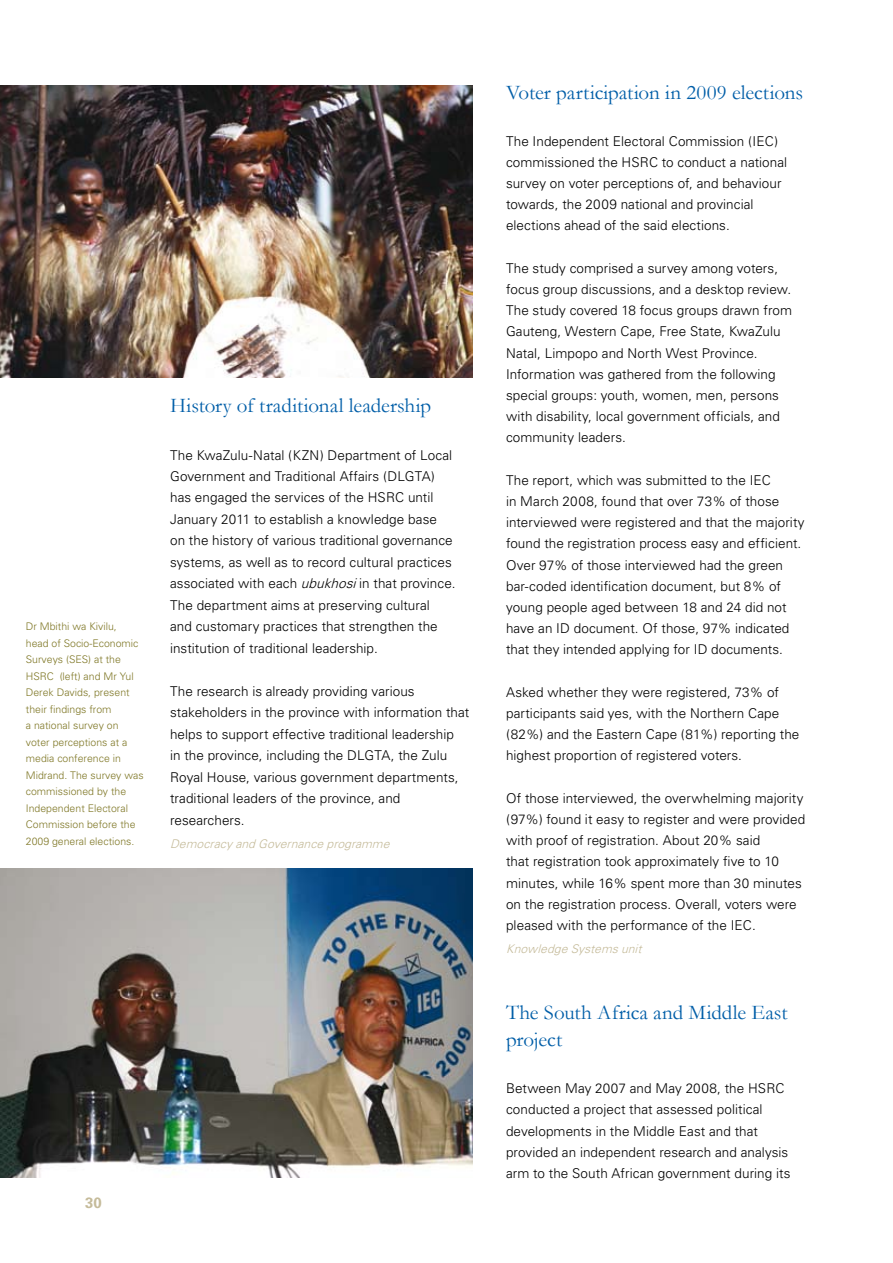
<style>
.page{position:relative;width:893px;height:1263px;background:#fff}
.page>*{position:absolute;margin:0;border:0;box-sizing:border-box;transform-origin:0 0}
.t1{font:21px/27.2px "Garamond";color:#005ea8}
.t2{font:700 15px "Univers";color:#c5bb9a}
.t3{font:300 13.5px/21.1px "Univers";letter-spacing:.005em;color:#000}
.t4{font:italic 300 12px "Univers";color:#c5bb9a}
.t5{font:300 10.5px/16.5px "Univers";color:#7f7726}
.s1{font-style:italic}
</style>
<div class="page">
<img style="left:0;top:85px;width:472px;height:292px">
<img style="left:0;top:869px;width:472px;height:309px">
<p class="t5" style="left:26px;top:618px;width:119px">Dr Mbithi wa Kivilu,<br>head of Socio-Economic<br>Surveys (SES) at the<br>HSRC (left) and Mr Yul<br>Derek Davids, present their findings from<br>a national survey on voter perceptions at a media conference in<br>Midrand. The survey was commissioned by the<br>Independent Electoral<br>Commission before the<br>2009 general elections.</p>
<h1 class="t1" style="left:170px;top:392px;width:263px">History of traditional leadership</h1>
<p class="t3" style="left:170px;top:444px;width:287px">The KwaZulu-Natal (KZN) Department of Local Government and Traditional Affairs (DLGTA) has engaged the services of the HSRC until January 2011 to establish a knowledge base<br>on the history of various traditional governance systems, as well as to record cultural practices associated with each <span class="s1">ubukhosi</span>in that province.<br>The department aims at preserving cultural<br>and customary practices that strengthen the institution of traditional leadership.</p>
<p class="t3" style="left:170px;top:680px;width:301px">The research is already providing various stakeholders in the province with information that helps to support effective traditional leadership<br>in the province, including the DLGTA, the Zulu Royal House, various government departments, traditional leaders of the province, and researchers.</p>
<p class="t4" style="left:170px;top:836px;width:225px">DemocracyandGovernanceprogramme</p>
<p class="t2" style="left:85px;top:1194px;width:18px">30</p>
<h1 class="t1" style="left:506px;top:78px;width:299px">Voter participation in 2009 elections</h1>
<p class="t3" style="left:506px;top:130px;width:283px">The Independent Electoral Commission (IEC) commissioned the HSRC to conduct a national survey on voter perceptions of, and behaviour towards, the 2009 national and provincial elections ahead of the said elections.</p>
<p class="t3" style="left:506px;top:257px;width:288px">The study comprised a survey among voters, focus group discussions, and a desktop review.<br>The study covered 18 focus groups drawn from Gauteng, Western Cape, Free State, KwaZulu Natal, Limpopo and North West Province.<br>Information was gathered from the following special groups: youth, women, men, persons with disability, local government officials, and community leaders.</p>
<p class="t3" style="left:506px;top:469px;width:300px">The report, which was submitted to the IEC<br>in March 2008, found that over 73% of those interviewed were registered and that the majority found the registration process easy and efficient.<br>Over 97% of those interviewed had the green bar-coded identification document, but 8% of young people aged between 18 and 24 did not have an ID document. Of those, 97% indicated that they intended applying for ID documents.</p>
<p class="t3" style="left:506px;top:681px;width:295px">Asked whether they were registered, 73% of participants said yes, with the Northern Cape (82%) and the Eastern Cape (81%) reporting the highest proportion of registered voters.</p>
<p class="t3" style="left:506px;top:787px;width:301px">Of those interviewed, the overwhelming majority (97%) found it easy to register and were provided with proof of registration. About 20% said<br>that registration took approximately five to 10 minutes, while 16% spent more than 30 minutes on the registration process. Overall, voters were pleased with the performance of the IEC.</p>
<p class="t4" style="left:506px;top:941px;width:141px">KnowledgeSystemsunit</p>
<h1 class="t1" style="left:506px;top:999px;width:283px">The South Africa and Middle East project</h1>
<p class="t3" style="left:506px;top:1078px;width:286px">Between May 2007 and May 2008, the HSRC conducted a project that assessed political developments in the Middle East and that provided an independent research and analysis arm to the South African government during its</p>
</div>
